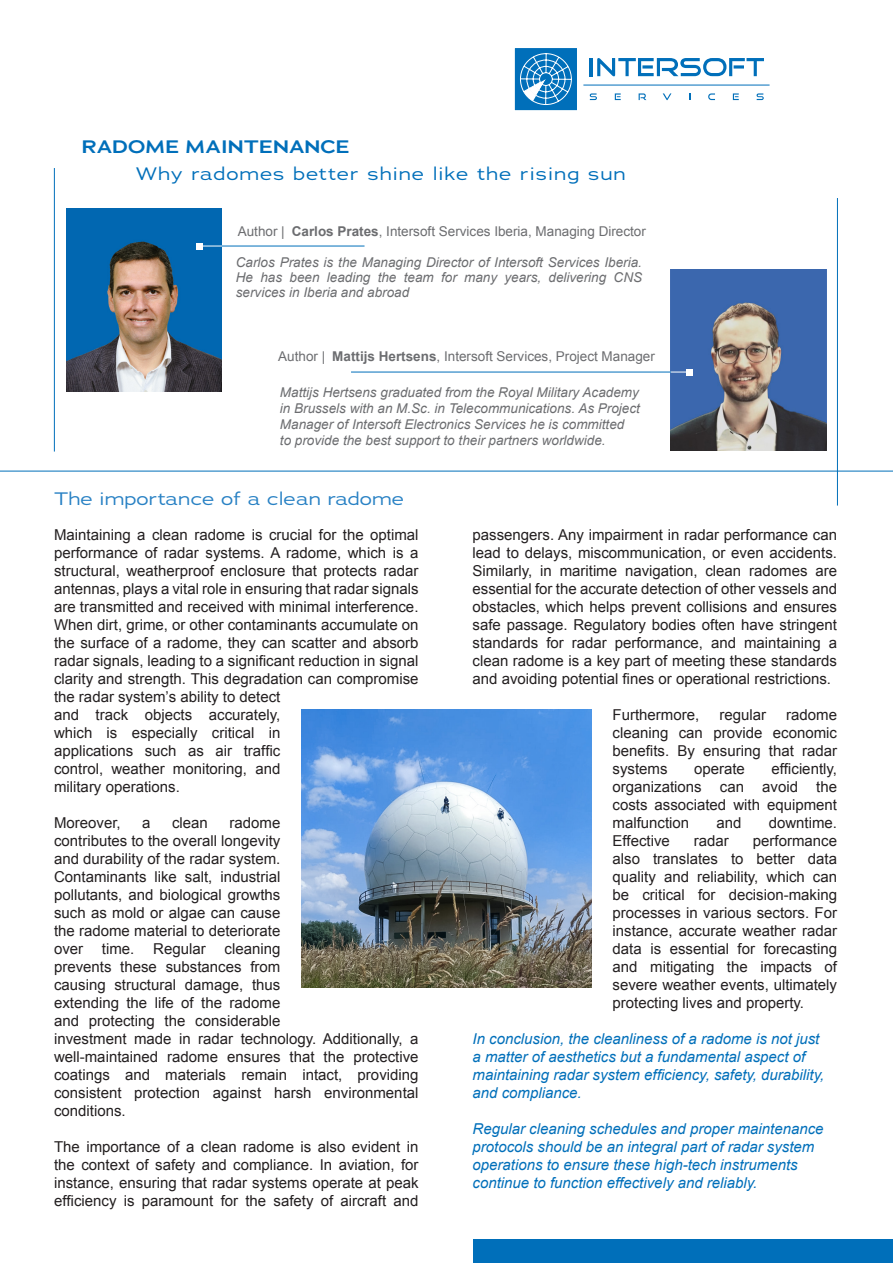
<style>
.page{position:relative;width:893px;height:1263px;background:#fff}
.page>*{position:absolute;margin:0;border:0;box-sizing:border-box;transform-origin:0 0}
.t1{font:18px "Adrianna Extended";letter-spacing:.05em;color:#006fba}
.Alineastijl_4{font:18px "Adrianna Extended";color:#2881c4}
.t2{font:600 18px "Adrianna Extended";color:#006fba}
.t3{font:15px/18px "Arial";color:#231f20;text-align:justify}
.t4{font:italic 15px/18px "Arial";color:#006fba}
.t5{font:italic 13.5px/16.2px "Arial";color:#6c6d70;text-align:justify}
.t6{font:13.5px "Arial";color:#6c6d70}
.s1{font-weight:700}
</style>
<div class="page">
<hr style="left:0;top:471px;width:893px;height:1px;background:#006fba">
<img style="left:66px;top:209px;width:156px;height:182px">
<img style="left:671px;top:269px;width:155px;height:182px">
<div style="left:513px;top:47px;width:65px;height:65px;background:#006fba;border:2px solid #fff"></div>
<svg style="left:520px;top:53px;width:52px;height:52px"></svg>
<hr style="left:590px;top:58px;width:3px;height:18px;background:#006fba">
<svg style="left:597px;top:58px;width:167px;height:18px"></svg>
<svg style="left:590px;top:93px;width:7px;height:7px"></svg>
<svg style="left:615px;top:93px;width:6px;height:7px"></svg>
<svg style="left:639px;top:93px;width:7px;height:7px"></svg>
<svg style="left:663px;top:93px;width:8px;height:7px"></svg>
<svg style="left:708px;top:93px;width:7px;height:7px"></svg>
<svg style="left:733px;top:93px;width:6px;height:7px"></svg>
<svg style="left:757px;top:93px;width:7px;height:7px"></svg>
<hr style="left:583px;top:85px;width:187px;height:1px;background:#006fba">
<img style="left:302px;top:710px;width:289px;height:277px">
<div style="left:473px;top:1240px;width:420px;height:23px;background:#006fba"></div>
<hr style="left:54px;top:168px;width:1px;height:284px;background:#006fba">
<hr style="left:837px;top:198px;width:1px;height:308px;background:#006fba">
<hr style="left:200px;top:246px;width:83px;height:1px;background:#fff">
<svg style="left:197px;top:243px;width:6px;height:6px"></svg>
<hr style="left:534px;top:372px;width:155px;height:1px;background:#fff">
<svg style="left:686px;top:369px;width:6px;height:6px"></svg>
<hr style="left:222px;top:246px;width:142px;height:1px;background:#006fba">
<hr style="left:351px;top:372px;width:320px;height:1px;background:#006fba">
<p class="t2" style="left:82px;top:135px;width:270px">RADOME MAINTENANCE</p>
<p class="t1" style="left:136px;top:163px;width:492px">Why radomes better shine like the rising sun</p>
<p class="t6" style="left:238px;top:223px;width:410px">Author | <span class="s1">Carlos Prates</span>, Intersoft Services Iberia, Managing Director</p>
<p class="t5" style="left:236px;top:255px;width:408px;line-height:15px">Carlos Prates is the Managing Director of Intersoft Services Iberia.<br>He has been leading the team for many years, delivering CNS services in Iberia and abroad</p>
<p class="t6" style="left:278px;top:348px;width:378px">Author | <span class="s1">Mattijs Hertsens</span>, Intersoft Services, Project Manager</p>
<p class="t5" style="left:280px;top:384px;width:361px;text-align:left">Mattijs Hertsens graduated from the Royal Military Academy in Brussels with an M.Sc. in Telecommunications. As Project Manager of Intersoft Electronics Services he is committed<br>to provide the best support to their partners worldwide.</p>
<p class="Alineastijl_4" style="left:54px;top:487px;width:352px">The importance of a clean radome</p>
<p class="t3" style="left:54px;top:526px;width:366px;text-align:left">Maintaining a clean radome is crucial for the optimal performance of radar systems. A radome, which is a structural, weatherproof enclosure that protects radar antennas, plays a vital role in ensuring that radar signals are transmitted and received with minimal interference.<br>When dirt, grime, or other contaminants accumulate on the surface of a radome, they can scatter and absorb radar signals, leading to a significant reduction in signal clarity and strength. This degradation can compromise the radar system’s ability to detect<br>and track objects accurately,<br>which is especially critical in<br>applications such as air traffic<br>control, weather monitoring, and<br>military operations.</p>
<p class="t3" style="left:54px;top:814px;width:68px">Moreover,</p>
<p class="t3" style="left:142px;top:814px;width:10px">a</p>
<p class="t3" style="left:172px;top:814px;width:37px">clean</p>
<p class="t3" style="left:54px;top:814px;width:228px;text-indent:175px">radome contributes to the overall longevity and durability of the radar system.<br>Contaminants like salt, industrial pollutants, and biological growths such as mold or algae can cause the radome material to deteriorate over</p>
<p class="t3" style="left:54px;top:940px;width:366px;text-align:left;text-indent:170px">cleaning<br>prevents these substances from<br>causing structural damage, thus<br>extending the life of the radome<br>and protecting the considerable<br>investment made in radar technology. Additionally, a well-maintained radome ensures that the protective coatings and materials remain intact, providing consistent protection against harsh environmental conditions.</p>
<p class="t3" style="left:54px;top:1138px;width:366px">The importance of a clean radome is also evident in the context of safety and compliance. In aviation, for instance, ensuring that radar systems operate at peak efficiency is paramount for the safety of aircraft and</p>
<p class="t3" style="left:102px;top:940px;width:34px">time.</p>
<p class="t3" style="left:153px;top:940px;width:54px">Regular</p>
<p class="t3" style="left:472px;top:526px;width:366px">passengers. Any impairment in radar performance can lead to delays, miscommunication, or even accidents.<br>Similarly, in maritime navigation, clean radomes are essential for the accurate detection of other vessels and obstacles, which helps prevent collisions and ensures safe passage. Regulatory bodies often have stringent standards for radar performance, and maintaining a clean radome is a key part of meeting these standards and avoiding potential fines or operational restrictions.</p>
<p class="t3" style="left:613px;top:706px;width:88px">Furthermore,</p>
<p class="t3" style="left:719px;top:706px;width:48px">regular</p>
<p class="t3" style="left:613px;top:706px;width:226px;text-indent:174px">radome cleaning can provide economic benefits. By ensuring that radar systems</p>
<p class="t3" style="left:613px;top:760px;width:226px;text-indent:159px">efficiently, organizations can avoid the costs associated with equipment malfunction</p>
<p class="t3" style="left:694px;top:760px;width:52px">operate</p>
<p class="t3" style="left:716px;top:814px;width:27px">and</p>
<p class="t3" style="left:769px;top:814px;width:70px">downtime.</p>
<p class="t3" style="left:613px;top:832px;width:226px;text-indent:140px">performance also translates to better data quality and reliability, which can be critical for decision-making processes in various sectors. For instance, accurate weather radar data is essential for forecasting and mitigating the impacts of severe weather events, ultimately protecting lives and property.</p>
<p class="t4" style="left:472px;top:1030px;width:353px">In conclusion, the cleanliness of a radome is not just a matter of aesthetics but a fundamental aspect of maintaining radar system efficiency, safety, durability, and compliance.</p>
<p class="t4" style="left:472px;top:1120px;width:352px">Regular cleaning schedules and proper maintenance protocols should be an integral part of radar system operations to ensure these high-tech instruments continue to function effectively and reliably.</p>
<p class="t3" style="left:613px;top:832px;width:59px">Effective</p>
<p class="t3" style="left:694px;top:832px;width:37px">radar</p>
</div>
